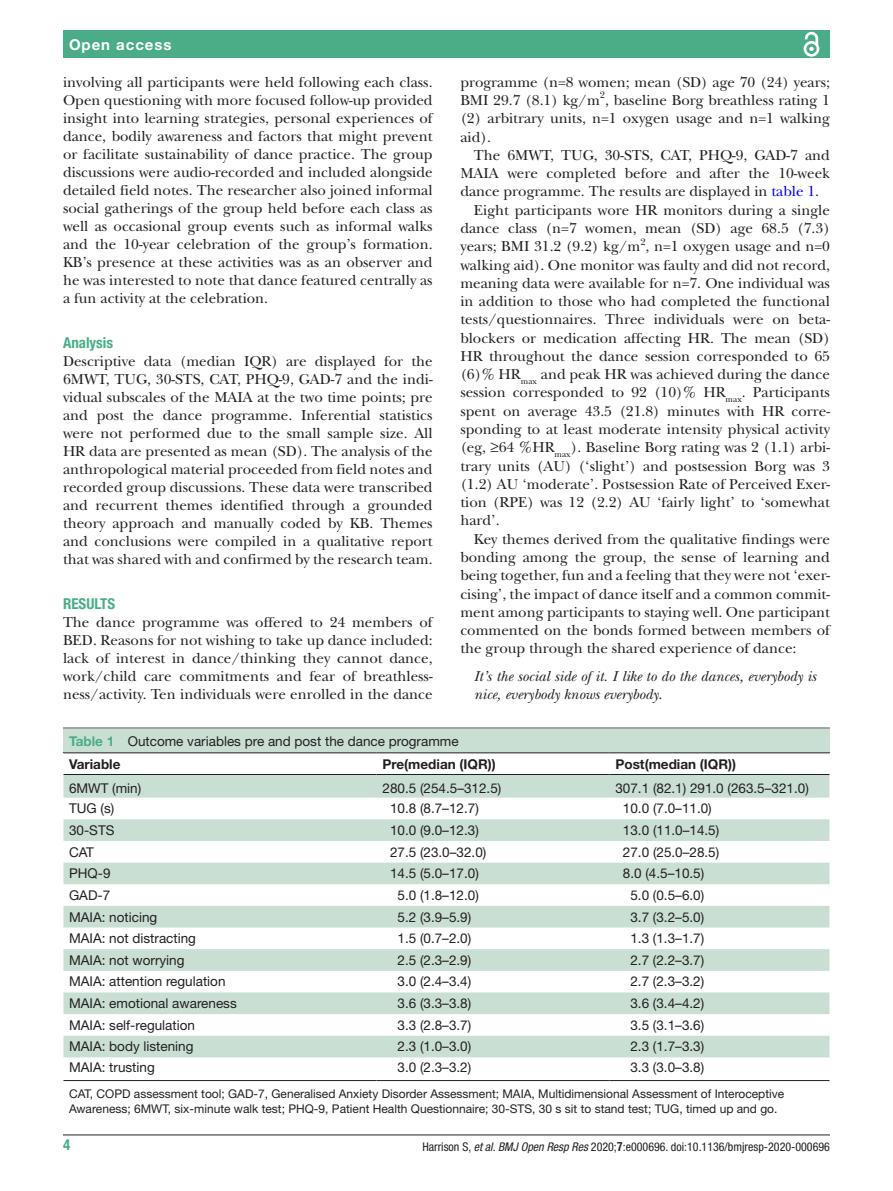
<style>
.page{position:relative;width:893px;height:1191px;background:#fff}
.page>*{position:absolute;margin:0;border:0;box-sizing:border-box;transform-origin:0 0}
.t1{font:15px/18px "New Baskerville";color:#231f20;text-align:justify}
.t2{font:italic 15px/18.3px "New Baskerville";color:#231f20}
.t3{font:700 condensed 15px "Helvetica Neue LT Std";color:#4bad87}
.t4{font:700 15px "Helvetica Neue LT Std";letter-spacing:.065em;color:#fff}
.t5{font:13.5px/22px "Helvetica Neue LT Std";color:#231f20}
.t6{font:700 13.5px "Helvetica Neue LT Std";color:#231f20}
.t7{font:12px/15px "Helvetica Neue LT Std";color:#231f20}
.t8{font:condensed 12px "Helvetica Neue LT Std";color:#231f20}
.t9{font:9.9px "New Baskerville";color:#231f20}
.s1{color:#00f}
.s2{font-style:normal}
.s3{font-weight:700;color:#4bad87}
.s4{font-weight:700}
.s5{font-style:italic}
.s6{font-family:"Helvetica";font-weight:700}
</style>
<div class="page">
<hr style="left:63px;top:1134px;width:767px;height:1px;background:#231f20">
<div style="left:63px;top:31px;width:767px;height:27px;background:#4bad87"></div>
<svg style="left:803px;top:31px;width:17px;height:26px"></svg>
<hr style="left:63px;top:727px;width:767px;height:1px;background:#231f20">
<div style="left:63px;top:728px;width:767px;height:24px;background:#c9dfd3"></div>
<svg style="left:64px;top:753px;width:766px;height:329px"></svg>
<hr style="left:63px;top:752px;width:313px;height:1px;background:#231f20">
<hr style="left:63px;top:774px;width:314px;height:1px;background:#231f20">
<hr style="left:376px;top:752px;width:233px;height:1px;background:#231f20">
<hr style="left:376px;top:774px;width:233px;height:1px;background:#231f20">
<hr style="left:609px;top:752px;width:221px;height:1px;background:#231f20">
<hr style="left:609px;top:774px;width:221px;height:1px;background:#231f20">
<hr style="left:376px;top:1080px;width:233px;height:1px;background:#231f20">
<hr style="left:609px;top:1080px;width:221px;height:1px;background:#231f20">
<hr style="left:63px;top:1080px;width:314px;height:1px;background:#231f20">
<svg style="left:63px;top:753px;width:1px;height:305px"></svg>
<hr style="left:63px;top:1080px;width:1px;height:33px;background:#fff">
<p class="t4" style="left:69px;top:35px;width:104px">Open access</p>
<p class="t1" style="left:63px;top:73px;width:371px">involving all participants were held following each class.<br>Open questioning with more focused follow-up provided insight into learning strategies, personal experiences of dance, bodily awareness and factors that might prevent or facilitate sustainability of dance practice. The group discussions were audio-recorded and included alongside detailed field notes. The researcher also joined informal social gatherings of the group held before each class as well as occasional group events such as informal walks and the 10-year celebration of the group’s formation.<br>KB’s presence at these activities was as an observer and he was interested to note that dance featured centrally as a fun activity at the celebration.</p>
<p class="t3" style="left:63px;top:333px;width:52px">Analysis</p>
<p class="t1" style="left:63px;top:352px;width:371px">Descriptive data (median IQR) are displayed for the 6MWT, TUG, 30-STS, CAT, PHQ-9, GAD-7 and the indi&shy;vidual subscales of the MAIA at the two time points; pre and post the dance programme. Inferential statistics were not performed due to the small sample size. All HR data are presented as mean (SD). The analysis of the anthropological material proceeded from field notes and recorded group discussions. These data were transcribed and recurrent themes identified through a grounded theory approach and manually coded by KB. Themes and conclusions were compiled in a qualitative report that was shared with and confirmed by the research team.</p>
<p class="t3" style="left:63px;top:594px;width:54px">RESULTS</p>
<p class="t1" style="left:63px;top:613px;width:371px">The dance programme was offered to 24 members of BED. Reasons for not wishing to take up dance included: lack of interest in dance/thinking they cannot dance, work/child care commitments and fear of breathless&shy;ness/activity. Ten individuals were enrolled in the dance</p>
<p class="t1" style="left:460px;top:73px;width:371px">programme (n=8 women; mean (SD) age 70 (24) years;<br>BMI 29.7 (8.1) kg/m , baseline Borg breathless rating 1</p>
<p class="t9" style="left:600px;top:89px;width:7px">2</p>
<p class="t1" style="left:460px;top:109px;width:371px">(2) arbitrary units, n=1 oxygen usage and n=1 walking aid).</p>
<p class="t1" style="left:474px;top:146px;width:358px">The 6MWT, TUG, 30-STS, CAT, PHQ-9, GAD-7 and</p>
<p class="t1" style="left:460px;top:164px;width:371px">MAIA were completed before and after the 10-week</p>
<p class="t1" style="left:460px;top:183px;width:360px">dance programme. The results are displayed in <span class="s1">table 1</span>.</p>
<p class="t1" style="left:474px;top:201px;width:358px">Eight participants wore HR monitors during a single</p>
<p class="t1" style="left:460px;top:219px;width:371px">dance class (n=7 women, mean (SD) age 68.5 (7.3)</p>
<p class="t1" style="left:460px;top:237px;width:371px">years; BMI 31.2 (9.2) kg/m , n=1 oxygen usage and n=0</p>
<p class="t9" style="left:640px;top:235px;width:7px">2</p>
<p class="t1" style="left:460px;top:256px;width:371px">walking aid). One monitor was faulty and did not record, meaning data were available for n=7. One individual was in addition to those who had completed the functional tests/questionnaires. Three individuals were on beta&shy;blockers or medication affecting HR. The mean (SD)<br>HR throughout the dance session corresponded to 65 (6)% HR<sub>max</sub> and peak HR was achieved during the dance session corresponded to 92 (10)% HR<sub>max</sub>. Participants spent on average 43.5 (21.8) minutes with HR corre&shy;sponding to at least moderate intensity physical activity (eg, ≥64 %HR<sub>max</sub>). Baseline Borg rating was 2 (1.1) arbi&shy;trary units (AU) (‘slight’) and postsession Borg was 3 (1.2) AU ‘moderate’. Postsession Rate of Perceived Exer&shy;tion (RPE) was 12 (2.2) AU ‘fairly light’ to ‘somewhat hard’.</p>
<p class="t1" style="left:460px;top:530px;width:371px;text-indent:14px">Key themes derived from the qualitative findings were bonding among the group, the sense of learning and being together, fun and a feeling that they were not ‘exer&shy;cising’, the impact of dance itself and a common commit&shy;ment among participants to staying well. One participant commented on the bonds formed between members of the group through the shared experience of dance:</p>
<p class="t2" style="left:474px;top:666px;width:344px">It’s the social side of it. I like to do the dances, everybody is nice, everybody knows everybody<span class="s2">.</span></p>
<p class="t5" style="left:69px;top:730px;width:391px"><span class="s3">Table 1</span> Outcome variables pre and post the dance programme<br><span class="s4">Variable</span></p>
<p class="t6" style="left:382px;top:755px;width:115px">Pre(median (IQR))</p>
<p class="t6" style="left:615px;top:755px;width:122px">Post(median (IQR))</p>
<p class="t5" style="left:69px;top:777px;width:74px">6MWT (min)</p>
<p class="t5" style="left:382px;top:777px;width:120px">280.5 (254.5–312.5)</p>
<p class="t5" style="left:615px;top:777px;width:195px">307.1 (82.1) 291.0 (263.5–321.0)</p>
<p class="t5" style="left:69px;top:797px;width:47px">TUG (s)</p>
<p class="t5" style="left:390px;top:797px;width:90px">10.8 (8.7–12.7)</p>
<p class="t5" style="left:623px;top:797px;width:90px">10.0 (7.0–11.0)</p>
<p class="t5" style="left:69px;top:819px;width:47px">30-STS</p>
<p class="t5" style="left:390px;top:819px;width:90px">10.0 (9.0–12.3)</p>
<p class="t5" style="left:623px;top:819px;width:98px">13.0 (11.0–14.5)</p>
<p class="t5" style="left:69px;top:840px;width:27px">CAT</p>
<p class="t5" style="left:390px;top:840px;width:98px">27.5 (23.0–32.0)</p>
<p class="t5" style="left:623px;top:840px;width:98px">27.0 (25.0–28.5)</p>
<p class="t5" style="left:69px;top:862px;width:43px">PHQ-9</p>
<p class="t5" style="left:390px;top:862px;width:90px">14.5 (5.0–17.0)</p>
<p class="t5" style="left:623px;top:862px;width:83px">8.0 (4.5–10.5)</p>
<p class="t5" style="left:69px;top:884px;width:43px">GAD-7</p>
<p class="t5" style="left:397px;top:884px;width:83px">5.0 (1.8–12.0)</p>
<p class="t5" style="left:630px;top:884px;width:75px">5.0 (0.5–6.0)</p>
<p class="t5" style="left:69px;top:905px;width:90px">MAIA: noticing</p>
<p class="t5" style="left:397px;top:905px;width:75px">5.2 (3.9–5.9)</p>
<p class="t5" style="left:630px;top:905px;width:75px">3.7 (3.2–5.0)</p>
<p class="t5" style="left:69px;top:927px;width:129px">MAIA: not distracting</p>
<p class="t5" style="left:397px;top:927px;width:75px">1.5 (0.7–2.0)</p>
<p class="t5" style="left:630px;top:927px;width:75px">1.3 (1.3–1.7)</p>
<p class="t5" style="left:69px;top:948px;width:117px">MAIA: not worrying</p>
<p class="t5" style="left:397px;top:948px;width:75px">2.5 (2.3–2.9)</p>
<p class="t5" style="left:630px;top:948px;width:75px">2.7 (2.2–3.7)</p>
<p class="t5" style="left:69px;top:970px;width:158px">MAIA: attention regulation</p>
<p class="t5" style="left:397px;top:970px;width:75px">3.0 (2.4–3.4)</p>
<p class="t5" style="left:630px;top:970px;width:75px">2.7 (2.3–3.2)</p>
<p class="t5" style="left:69px;top:992px;width:169px">MAIA: emotional awareness</p>
<p class="t5" style="left:397px;top:992px;width:75px">3.6 (3.3–3.8)</p>
<p class="t5" style="left:630px;top:992px;width:75px">3.6 (3.4–4.2)</p>
<p class="t5" style="left:69px;top:1013px;width:128px">MAIA: self-regulation</p>
<p class="t5" style="left:397px;top:1013px;width:75px">3.3 (2.8–3.7)</p>
<p class="t5" style="left:630px;top:1013px;width:75px">3.5 (3.1–3.6)</p>
<p class="t5" style="left:69px;top:1035px;width:126px">MAIA: body listening</p>
<p class="t5" style="left:397px;top:1035px;width:75px">2.3 (1.0–3.0)</p>
<p class="t5" style="left:630px;top:1035px;width:75px">2.3 (1.7–3.3)</p>
<p class="t5" style="left:69px;top:1055px;width:87px">MAIA: trusting</p>
<p class="t5" style="left:397px;top:1055px;width:75px">3.0 (2.3–3.2)</p>
<p class="t5" style="left:630px;top:1055px;width:75px">3.3 (3.0–3.8)</p>
<p class="t7" style="left:69px;top:1086px;width:717px">CAT, COPD assessment tool; GAD-7, Generalised Anxiety Disorder Assessment; MAIA, Multidimensional Assessment of Interoceptive<br>Awareness; 6MWT, six-minute walk test; PHQ-9, Patient Health Questionnaire; 30-STS, 30 s sit to stand test; TUG, timed up and go.</p>
<p class="t3" style="left:63px;top:1135px;width:9px">4</p>
<p class="t8" style="left:422px;top:1139px;width:409px">Harrison S, <span class="s5">et al</span>. <span class="s5">BMJ Open Resp Res</span> 2020;<span class="s6">7</span>:e000696. doi:10.1136/bmjresp-2020-000696</p>
</div>
